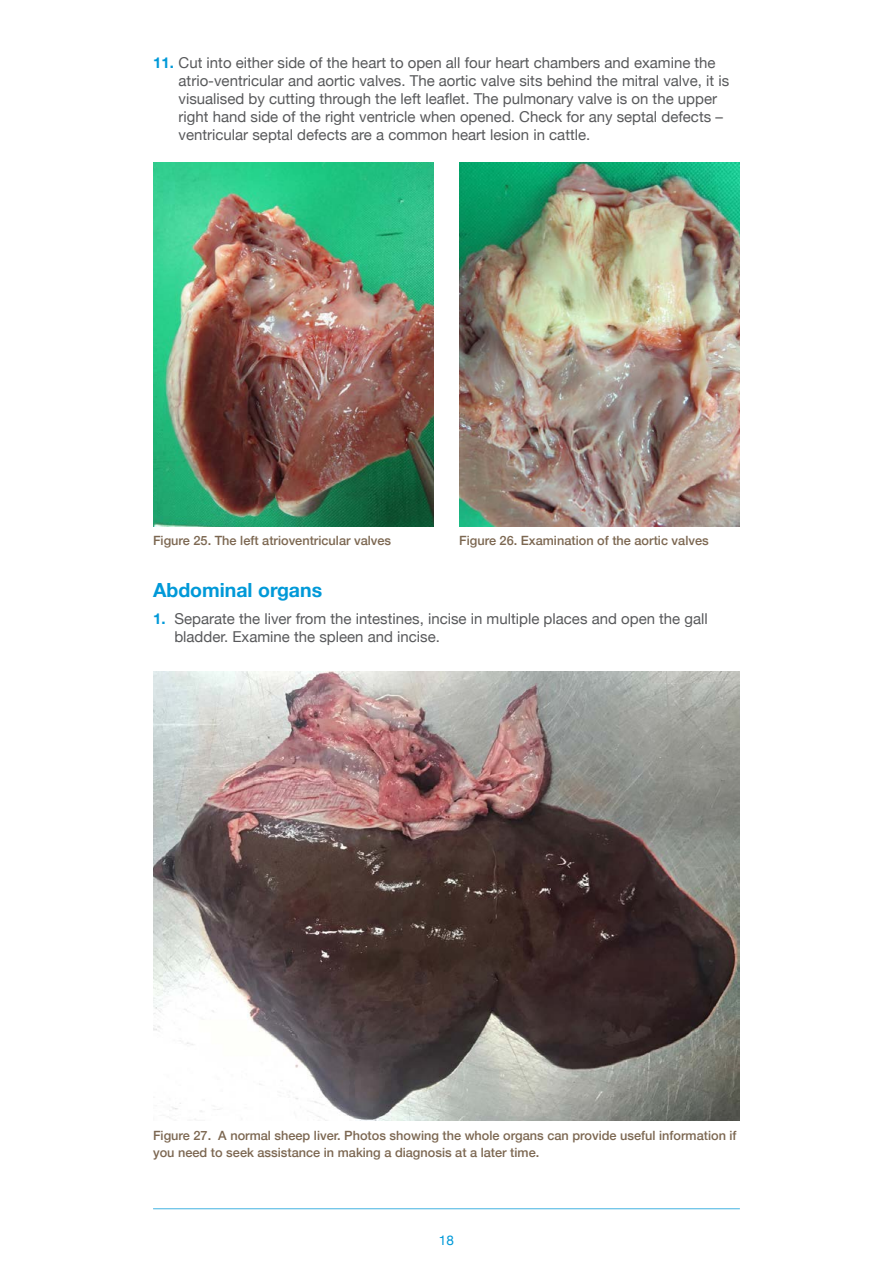
<style>
.page{position:relative;width:893px;height:1263px;background:#fff}
.page>*{position:absolute;margin:0;border:0;box-sizing:border-box;transform-origin:0 0}
.A4_SUBHEAD_1{font:700 19.5px "Helvetica Neue";color:#0099d8}
.t1{font:15px/18px "Helvetica Neue";color:#58595b}
.t2{font:13.5px "Helvetica Neue";color:#0099d8}
.MAIN_CAPTION_2019{font:500 12.75px/17.2px "Helvetica Neue";color:#7c6751}
.s1{font-weight:700;color:#0099d8}
</style>
<div class="page">
<hr style="left:153px;top:1208px;width:587px;height:1px;background:#0099d8">
<img style="left:153px;top:672px;width:587px;height:448px">
<img style="left:153px;top:163px;width:281px;height:363px">
<img style="left:459px;top:163px;width:281px;height:363px">
<p class="t1" style="left:179px;top:55px;width:552px;text-indent:-26px"><span class="s1">11.</span> Cut into either side of the heart to open all four heart chambers and examine the atrio-ventricular and aortic valves. The aortic valve sits behind the mitral valve, it is visualised by cutting through the left leaflet. The pulmonary valve is on the upper right hand side of the right ventricle when opened. Check for any septal defects – ventricular septal defects are a common heart lesion in cattle.</p>
<p class="MAIN_CAPTION_2019" style="left:153px;top:531px;width:240px">Figure 25. The left atrioventricular valves</p>
<p class="MAIN_CAPTION_2019" style="left:459px;top:531px;width:251px">Figure 26. Examination of the aortic valves</p>
<p class="A4_SUBHEAD_1" style="left:153px;top:575px;width:171px">Abdominal organs</p>
<p class="t1" style="left:174px;top:610px;width:535px;text-indent:-21px"><span class="s1">1.</span> Separate the liver from the intestines, incise in multiple places and open the gall bladder. Examine the spleen and incise.</p>
<p class="MAIN_CAPTION_2019" style="left:153px;top:1126px;width:585px">Figure 27. A normal sheep liver. Photos showing the whole organs can provide useful information if you need to seek assistance in making a diagnosis at a later time.</p>
<p class="t2" style="left:439px;top:1230px;width:17px">18</p>
</div>
